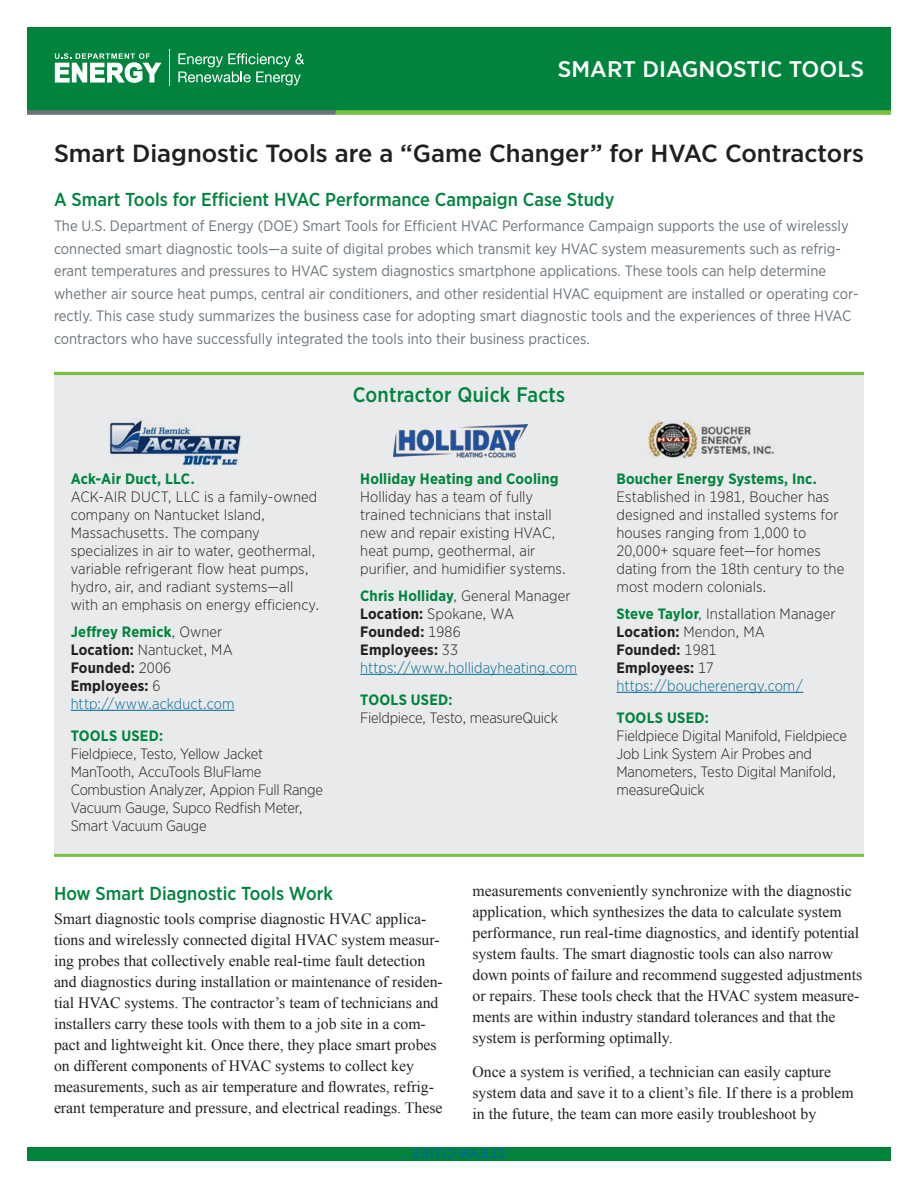
<style>
.page{position:relative;width:918px;height:1188px;background:#fff}
.page>*{position:absolute;margin:0;border:0;box-sizing:border-box;transform-origin:0 0}
.fact_sheet_title{font:500 24.75px "Gotham Narrow";color:#231f20;scale:1.1 1}
.t1{font:500 22.65px "Gotham Narrow";color:#fff;scale:1.1 1}
.sidebar_head{font:500 21px "Gotham Narrow";letter-spacing:.01em;color:#00843d}
.subhead_1{font:500 18.75px "Gotham Narrow";color:#00843d}
.body_text{font:15.75px/21px "Times New Roman";color:#231f20}
.sidebar_text{font:300 15px/18px "Gotham Narrow";color:#231f20}
.intro_statement{font:15px/22.5px "Gotham Narrow";color:#6a747b}
.sidebar_text-2{font:700 15px "Gotham Narrow";letter-spacing:.01em;color:#00843d}
.sidebar_text-3{font:700 15px/18px "Gotham Narrow";letter-spacing:.01em;color:#231f20}
.sidebar_text-4{font:300 15px "Gotham Narrow";letter-spacing:-.02em;color:#231f20}
.s1{color:#00843d}
.s2{font-weight:300}
.s3{font-weight:300;color:#006893}
.s4{font-weight:700;color:#00843d}
.s5{font-weight:700}
.s6{color:#006893}
</style>
<div class="page">
<div style="left:27px;top:1148px;width:864px;height:13px;background:#00843d"></div>
<div style="left:27px;top:27px;width:864px;height:84px;background:#00843d"></div>
<svg style="left:55px;top:53px;width:106px;height:30px"></svg>
<hr style="left:169px;top:50px;width:1px;height:36px;background:#fff">
<svg style="left:178px;top:53px;width:127px;height:32px"></svg>
<div style="left:336px;top:110px;width:555px;height:5px;background:#79c142"></div>
<div style="left:27px;top:110px;width:309px;height:5px;background:#6a747b"></div>
<div style="left:54px;top:372px;width:810px;height:483px;background:#e9eaeb"></div>
<hr style="left:54px;top:372px;width:810px;height:3px;background:#79c142">
<hr style="left:54px;top:854px;width:810px;height:3px;background:#79c142">
<hr style="left:71px;top:710px;width:163px;height:1px;background:#006893">
<hr style="left:616px;top:692px;width:187px;height:1px;background:#006893">
<hr style="left:360px;top:674px;width:217px;height:1px;background:#006893">
<img style="left:109px;top:418px;width:132px;height:48px">
<img style="left:393px;top:424px;width:135px;height:34px">
<img style="left:645px;top:421px;width:129px;height:38px">
<h2 class="t1" style="left:558px;top:54px;width:280px">SMART DIAGNOSTIC TOOLS</h2>
<p class="fact_sheet_title" style="left:54px;top:138px;width:738px">Smart Diagnostic Tools are a “Game Changer” for HVAC Contractors</p>
<p class="subhead_1" style="left:54px;top:187px;width:562px">A Smart Tools for Efficient HVAC Performance Campaign Case Study</p>
<p class="intro_statement" style="left:54px;top:215px;width:806px">The U.S. Department of Energy (DOE) Smart Tools for Efficient HVAC Performance Campaign supports the use of wirelessly connected smart diagnostic tools—a suite of digital probes which transmit key HVAC system measurements such as refrig&shy;erant temperatures and pressures to HVAC system diagnostics smartphone applications. These tools can help determine whether air source heat pumps, central air conditioners, and other residential HVAC equipment are installed or operating cor&shy;rectly. This case study summarizes the business case for adopting smart diagnostic tools and the experiences of three HVAC contractors who have successfully integrated the tools into their business practices.</p>
<p class="sidebar_text-2" style="left:71px;top:470px;width:125px">Ack-Air Duct, LLC.</p>
<p class="sidebar_text" style="left:71px;top:488px;width:250px">ACK-AIR DUCT, LLC is a family-owned company on Nantucket Island, Massachusetts. The company specializes in air to water, geothermal, variable refrigerant flow heat pumps, hydro, air, and radiant systems—all with an emphasis on energy efficiency.</p>
<p class="sidebar_text-3" style="left:71px;top:622px;width:165px"><span class="s1">Jeffrey Remick</span><span class="s2">, Owner<br></span>Location: <span class="s2">Nantucket, MA<br></span>Founded: <span class="s2">2006<br></span>Employees: <span class="s2">6 </span><span class="s3">http://www.ackduct.com</span></p>
<p class="sidebar_text-2" style="left:71px;top:726px;width:94px">TOOLS USED:</p>
<p class="sidebar_text" style="left:71px;top:745px;width:254px">Fieldpiece, Testo, Yellow Jacket<br>ManTooth, AccuTools BluFlame<br>Combustion Analyzer, Appion Full Range<br>Vacuum Gauge, Supco Redfish Meter,<br>Smart Vacuum Gauge</p>
<p class="sidebar_head" style="left:353px;top:381px;width:214px">Contractor Quick Facts</p>
<p class="sidebar_text-2" style="left:360px;top:470px;width:200px">Holliday Heating and Cooling</p>
<p class="sidebar_text" style="left:360px;top:488px;width:207px">Holliday has a team of fully trained technicians that install new and repair existing HVAC, heat pump, geothermal, air purifier, and humidifier systems.</p>
<p class="sidebar_text" style="left:360px;top:586px;width:218px"><span class="s4">Chris Holliday</span>, General Manager<br><span class="s5">Location:</span> Spokane, WA<br><span class="s5">Founded:</span> 1986<br><span class="s5">Employees:</span> 33 <span class="s6">https://www.hollidayheating.com</span></p>
<p class="sidebar_text-2" style="left:360px;top:690px;width:94px">TOOLS USED:</p>
<p class="sidebar_text-4" style="left:360px;top:709px;width:199px">Fieldpiece, Testo, measureQuick</p>
<p class="sidebar_text-2" style="left:616px;top:470px;width:202px">Boucher Energy Systems, Inc.</p>
<p class="sidebar_text" style="left:616px;top:488px;width:229px">Established in 1981, Boucher has designed and installed systems for houses ranging from 1,000 to<br>20,000+ square feet—for homes dating from the 18th century to the most modern colonials.</p>
<p class="sidebar_text" style="left:616px;top:604px;width:221px"><span class="s4">Steve Taylor</span>, Installation Manager<br><span class="s5">Location:</span> Mendon, MA<br><span class="s5">Founded:</span> 1981<br><span class="s5">Employees:</span> 17 <span class="s6">https://boucherenergy.com/</span></p>
<p class="sidebar_text-2" style="left:616px;top:708px;width:94px">TOOLS USED:</p>
<p class="sidebar_text" style="left:616px;top:727px;width:232px">Fieldpiece Digital Manifold, Fieldpiece<br>Job Link System Air Probes and<br>Manometers, Testo Digital Manifold, measureQuick</p>
<p class="subhead_1" style="left:54px;top:882px;width:280px">How Smart Diagnostic Tools Work</p>
<p class="body_text" style="left:54px;top:908px;width:390px">Smart diagnostic tools comprise diagnostic HVAC applica&shy;tions and wirelessly connected digital HVAC system measur&shy;ing probes that collectively enable real-time fault detection and diagnostics during installation or maintenance of residen&shy;tial HVAC systems. The contractor’s team of technicians and installers carry these tools with them to a job site in a com&shy;pact and lightweight kit. Once there, they place smart probes on different components of HVAC systems to collect key measurements, such as air temperature and flowrates, refrig&shy;erant temperature and pressure, and electrical readings. These</p>
<p class="body_text" style="left:472px;top:880px;width:391px">measurements conveniently synchronize with the diagnostic application, which synthesizes the data to calculate system performance, run real-time diagnostics, and identify potential system faults. The smart diagnostic tools can also narrow down points of failure and recommend suggested adjustments or repairs. These tools check that the HVAC system measure&shy;ments are within industry standard tolerances and that the system is performing optimally.</p>
<p class="body_text" style="left:472px;top:1061px;width:383px">Once a system is verified, a technician can easily capture system data and save it to a client’s file. If there is a problem in the future, the team can more easily troubleshoot by</p>
</div>
